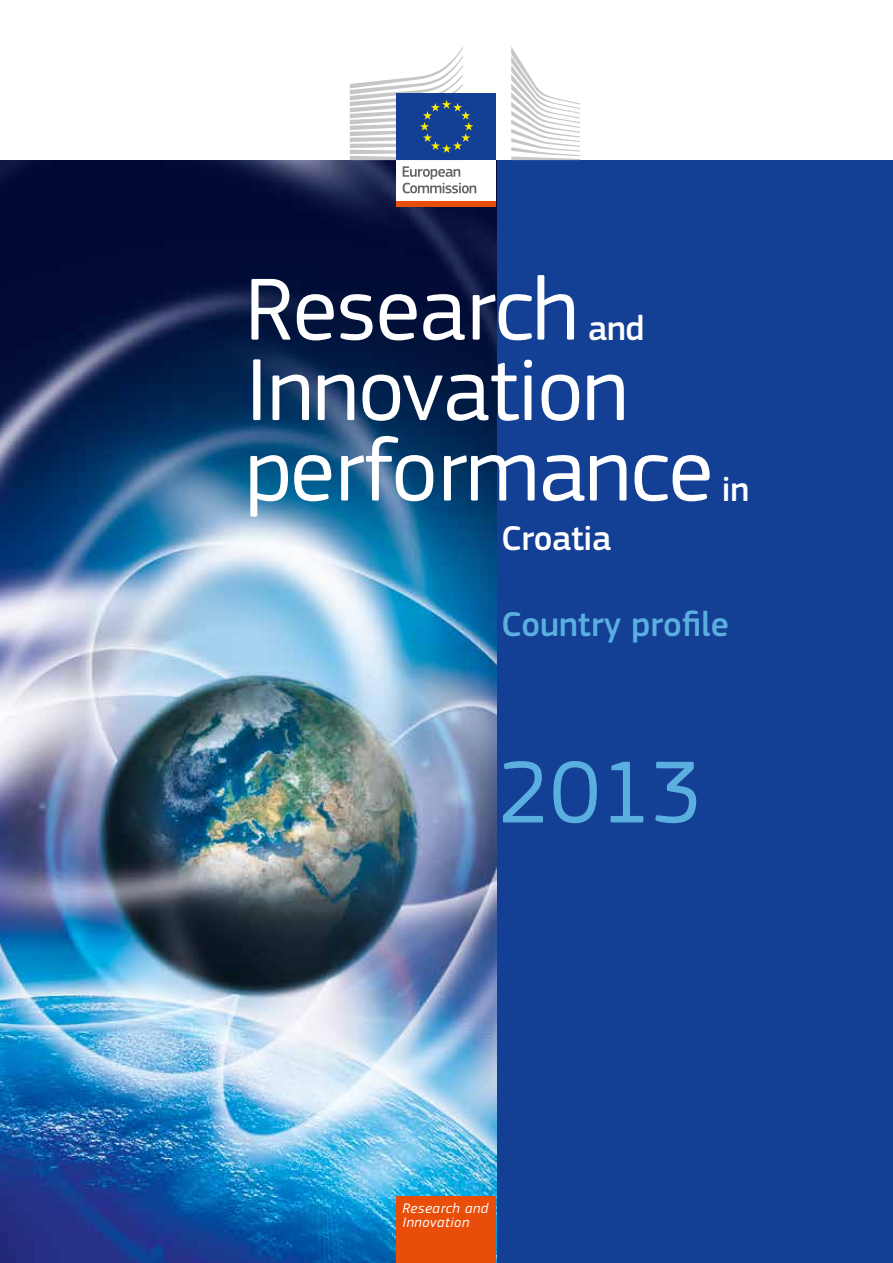
<style>
.page{position:relative;width:893px;height:1263px;background:#fff}
.page>*{position:absolute;margin:0;border:0;box-sizing:border-box;transform-origin:0 0}
.t1{font:91.5px/80.4px "EC Square Sans Pro";letter-spacing:-.01em;color:#fff}
.t2{font:91.5px "EC Square Sans Pro";color:#5aafe0}
.t3{font:500 35.7px "EC Square Sans Pro";color:#5aafe0}
.t4{font:500 35.7px "EC Square Sans Pro";letter-spacing:-.01em;color:#fff}
.t5{font:italic 14.4px/14.1px "PF Square Sans Pro";letter-spacing:.04em;color:#fff}
</style>
<div class="page">
<div style="left:0;top:160px;width:893px;height:1103px;background:#134094"></div>
<img style="left:0;top:160px;width:496px;height:1103px">
<div style="left:397px;top:1196px;width:99px;height:67px;background:#e94d0a"></div>
<div style="left:397px;top:158px;width:99px;height:43px;background:#fff"></div>
<svg style="left:403px;top:166px;width:73px;height:27px"></svg>
<svg style="left:511px;top:47px;width:69px;height:113px"></svg>
<div style="left:397px;top:94px;width:99px;height:66px;background:#134094"></div>
<svg style="left:350px;top:47px;width:123px;height:113px"></svg>
<div style="left:397px;top:201px;width:99px;height:6px;background:#e94d0a"></div>
<p class="t1" style="left:245px;top:270px;width:335px">Research</p>
<p class="t4" style="left:588px;top:307px;width:58px">and</p>
<p class="t1" style="left:245px;top:350px;width:469px">Innovation performance</p>
<p class="t4" style="left:501px;top:518px;width:112px">Croatia</p>
<p class="t4" style="left:722px;top:468px;width:29px">in</p>
<p class="t3" style="left:501px;top:603px;width:229px">Country profile</p>
<p class="t2" style="left:498px;top:739px;width:205px">2013</p>
<p class="t5" style="left:402px;top:1201px;width:87px">Research and<br>Innovation</p>
</div>
